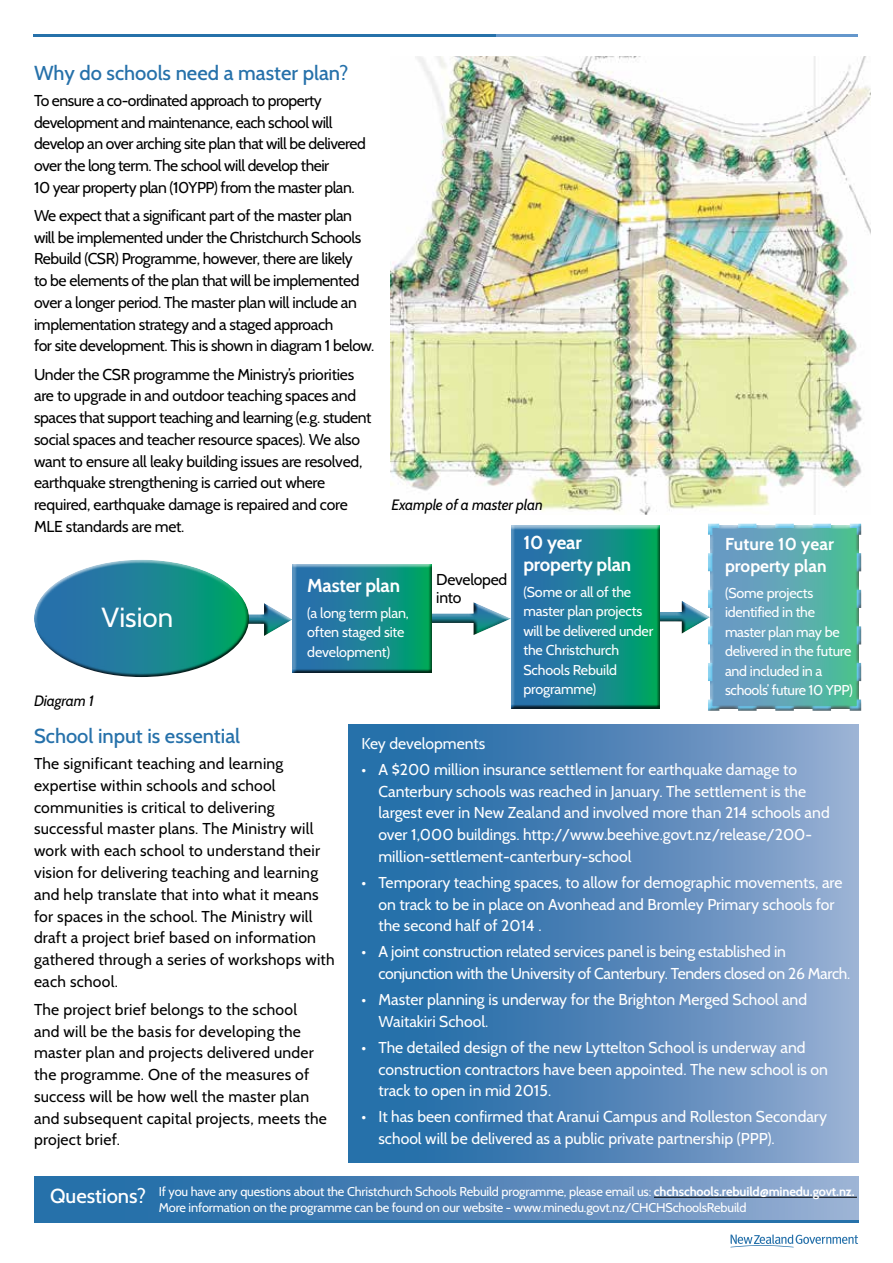
<style>
.page{position:relative;width:893px;height:1263px;background:#fff}
.page>*{position:absolute;margin:0;border:0;box-sizing:border-box;transform-origin:0 0}
.PPP_Heading{font:27.6px "Cabin";color:#fff}
.PPP_Subhead_2{font:500 20.25px "Cabin";color:#2671aa}
.PPP_Subhead_2-2{font:500 20.25px "Cabin";color:#fff}
.quotes{font:700 18.75px/21.8px "Cabin";letter-spacing:-.01em;color:#fff}
.quotes-2{font:700 17.25px/21.8px "Cabin";color:#fff}
.PPP_Body{font:15.75px/21.8px "Cabin";letter-spacing:-.015em;color:#000}
.PPP_Bullet{font:15.75px/21.8px "Cabin";color:#fff}
.PPP_Body-2{font:15.75px/21.8px "Cabin";letter-spacing:.015em;color:#000}
.PPP_Bullet-2{font:15.75px/21.8px "Cabin";letter-spacing:-.02em;color:#fff}
.black_captions{font:italic 15px "Cabin";letter-spacing:-.01em;color:#000}
.quotes-3{font:14.25px/19.5px "Cabin";letter-spacing:-.015em;color:#fff}
.backpage{font:12.75px/16.5px "Cabin";letter-spacing:-.01em;color:#fff}
.s1{font-weight:700}
</style>
<div class="page">
<img style="left:391px;top:56px;width:480px;height:458px">
<div style="left:349px;top:724px;width:510px;height:438px;background:linear-gradient(to right,#1565a2,#93a9d0)"></div>
<svg style="left:34px;top:1176px;width:825px;height:44px;background:#5386b8"></svg>
<hr style="left:34px;top:1220px;width:594px;height:2px;background:#2671aa">
<hr style="left:522px;top:1220px;width:337px;height:2px;background:#2671aa">
<hr style="left:654px;top:1197px;width:203px;height:1px;background:#000">
<hr style="left:33px;top:34px;width:825px;height:2px;background:#2671aa">
<hr style="left:497px;top:34px;width:361px;height:2px;background:#6497cc">
<svg style="left:730px;top:1234px;width:128px;height:13px"></svg>
<div style="left:223px;top:602px;width:69px;height:36px;background:#000;opacity:.75"></div>
<div style="left:421px;top:601px;width:91px;height:36px;background:#000;opacity:.75"></div>
<div style="left:34px;top:558px;width:213px;height:78px;background:#fff;opacity:.75"></div>
<div style="left:34px;top:592px;width:217px;height:86px;background:#000;opacity:.75"></div>
<div style="left:292px;top:563px;width:141px;height:110px;background:#000;opacity:.75"></div>
<div style="left:510px;top:525px;width:150px;height:185px;background:#000;opacity:.75"></div>
<svg style="left:642px;top:525px;width:66px;height:185px"></svg>
<div style="left:708px;top:523px;width:154px;height:188px;background:#000;opacity:.75"></div>
<p class="PPP_Subhead_2" style="left:34px;top:60px;width:316px">Why do schools need a master plan?</p>
<p class="PPP_Body" style="left:34px;top:89px;width:333px">To ensure a co-ordinated approach to property development and maintenance, each school will develop an over arching site plan that will be delivered over the long term. The school will develop their<br>10 year property plan (10YPP) from the master plan.</p>
<p class="PPP_Body" style="left:34px;top:204px;width:342px">We expect that a significant part of the master plan will be implemented under the Christchurch Schools Rebuild (CSR) Programme, however, there are likely<br>to be elements of the plan that will be implemented over a longer period. The master plan will include an implementation strategy and a staged approach<br>for site development. This is shown in diagram 1 below.</p>
<p class="PPP_Body" style="left:34px;top:363px;width:339px">Under the CSR programme the Ministry’s priorities are to upgrade in and outdoor teaching spaces and spaces that support teaching and learning (e.g. student social spaces and teacher resource spaces). We also want to ensure all leaky building issues are resolved, earthquake strengthening is carried out where required, earthquake damage is repaired and core MLE standards are met.</p>
<p class="black_captions" style="left:391px;top:495px;width:153px">Example of a master plan</p>
<p class="PPP_Heading" style="left:102px;top:600px;width:73px">Vision</p>
<p class="black_captions" style="left:34px;top:691px;width:61px">Diagram 1</p>
<p class="quotes" style="left:307px;top:574px;width:94px">Master plan</p>
<p class="quotes-3" style="left:307px;top:603px;width:103px">(a long term plan, often staged site development)</p>
<p class="PPP_Body" style="left:436px;top:570px;width:73px;line-height:18.8px">Developed into</p>
<p class="quotes" style="left:523px;top:531px;width:109px">10 year property plan</p>
<p class="quotes-3" style="left:523px;top:582px;width:131px">(Some or all of the master plan projects will be delivered under the Christchurch<br>Schools Rebuild programme)</p>
<p class="quotes-2" style="left:725px;top:533px;width:111px">Future 10 year property plan</p>
<p class="quotes-3" style="left:725px;top:583px;width:129px">(Some projects identified in the master plan may be delivered in the future and included in a schools’ future 10 YPP)</p>
<p class="PPP_Subhead_2" style="left:34px;top:724px;width:208px">School input is essential</p>
<p class="PPP_Body-2" style="left:34px;top:753px;width:302px">The significant teaching and learning expertise within schools and school communities is critical to delivering successful master plans. The Ministry will work with each school to understand their vision for delivering teaching and learning and help translate that into what it means for spaces in the school. The Ministry will draft a project brief based on information gathered through a series of workshops with each school.</p>
<p class="PPP_Body-2" style="left:34px;top:998px;width:294px">The project brief belongs to the school<br>and will be the basis for developing the master plan and projects delivered under the programme. One of the measures of success will be how well the master plan and subsequent capital projects, meets the project brief.</p>
<p class="PPP_Bullet" style="left:361px;top:732px;width:125px">Key developments</p>
<p class="PPP_Bullet" style="left:378px;top:758px;width:453px;text-indent:-17px">• A $200 million insurance settlement for earthquake damage to Canterbury schools was reached in January. The settlement is the largest ever in New Zealand and involved more than 214 schools and over 1,000 buildings. http://www.beehive.govt.nz/release/200- million-settlement-canterbury-school</p>
<p class="PPP_Bullet" style="left:378px;top:871px;width:466px;text-indent:-17px">• Temporary teaching spaces, to allow for demographic movements, are on track to be in place on Avonhead and Bromley Primary schools for the second half of 2014 .</p>
<p class="PPP_Bullet-2" style="left:378px;top:941px;width:473px;text-indent:-17px">• A joint construction related services panel is being established in conjunction with the University of Canterbury. Tenders closed on 26 March.</p>
<p class="PPP_Bullet" style="left:378px;top:989px;width:430px;text-indent:-17px">• Master planning is underway for the Brighton Merged School and<br>Waitakiri School.</p>
<p class="PPP_Bullet" style="left:378px;top:1036px;width:451px;text-indent:-17px">• The detailed design of the new Lyttelton School is underway and construction contractors have been appointed. The new school is on track to open in mid 2015.</p>
<p class="PPP_Bullet" style="left:378px;top:1106px;width:450px;text-indent:-17px">• It has been confirmed that Aranui Campus and Rolleston Secondary school will be delivered as a public private partnership (PPP).</p>
<p class="PPP_Subhead_2-2" style="left:50px;top:1183px;width:97px">Questions?</p>
<p class="backpage" style="left:159px;top:1183px;width:697px">If you have any questions about the Christchurch Schools Rebuild programme, please email us: <span class="s1">chchschools.rebuild@minedu.govt.nz.<br></span>More information on the programme can be found on our website - www.minedu.govt.nz/CHCHSchoolsRebuild</p>
</div>
